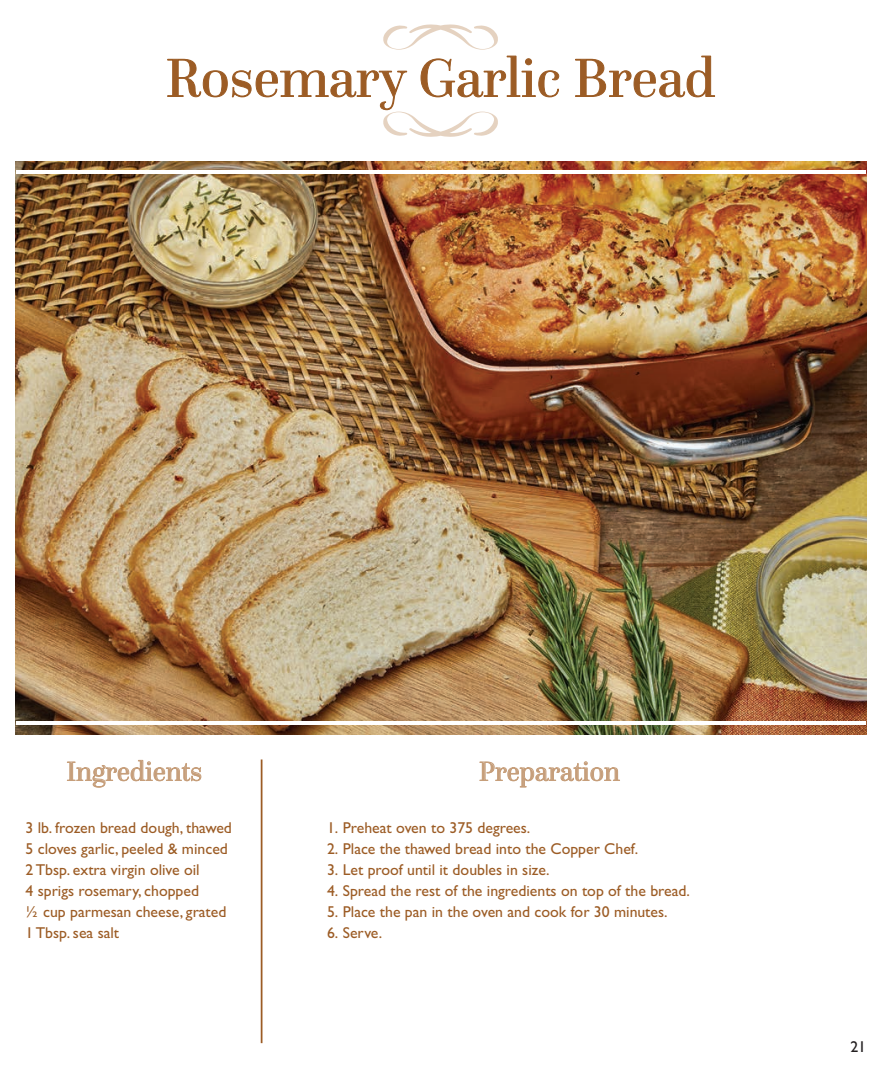
<style>
.page{position:relative;width:884px;height:1074px;background:#fff}
.page>*{position:absolute;margin:0;border:0;box-sizing:border-box;transform-origin:0 0}
.t1{font:56.18px "Questa Grande";color:#9c5c25}
.t2{font:28px "Questa Grande";color:#c69e7a}
.t3{font:15.75px/21px "Gill Sans Std";color:#9c5c25}
.t4{font:15.75px "Gill Sans Std";color:#231f20}
</style>
<div class="page">
<img style="left:15px;top:162px;width:850px;height:572px">
<hr style="left:16px;top:170px;width:849px;height:4px;background:#fff">
<hr style="left:16px;top:721px;width:849px;height:3px;background:#fff">
<svg style="left:167px;top:24px;width:392px;height:113px"></svg>
<svg style="left:575px;top:55px;width:140px;height:43px"></svg>
<svg style="left:67px;top:760px;width:134px;height:27px"></svg>
<hr style="left:261px;top:759px;width:1px;height:284px;background:#9c5c25">
<svg style="left:479px;top:761px;width:140px;height:26px"></svg>
<h1 class="t1" style="left:166px;top:44px;width:551px">Rosemary Garlic Bread</h1>
<h2 class="t2" style="left:66px;top:754px;width:137px">Ingredients</h2>
<h2 class="t2" style="left:479px;top:754px;width:142px">Preparation</h2>
<p class="t3" style="left:25px;top:817px;width:208px">3 lb. frozen bread dough, thawed<br>5 cloves garlic, peeled &amp; minced<br>2 Tbsp. extra virgin olive oil<br>4 sprigs rosemary, chopped<br>½ cup parmesan cheese, grated<br>1 Tbsp. sea salt</p>
<p class="t3" style="left:327px;top:817px;width:205px">1. Preheat oven to 375 degrees.</p>
<p class="t3" style="left:327px;top:838px;width:312px">2. Place the thawed bread into the Copper Chef.</p>
<p class="t3" style="left:327px;top:859px;width:224px">3. Let proof until it doubles in size.</p>
<p class="t3" style="left:327px;top:880px;width:364px">4. Spread the rest of the ingredients on top of the bread.</p>
<p class="t3" style="left:327px;top:901px;width:342px">5. Place the pan in the oven and cook for 30 minutes.</p>
<p class="t3" style="left:327px;top:922px;width:57px">6. Serve.</p>
<p class="t4" style="left:850px;top:1037px;width:17px">21</p>
</div>
